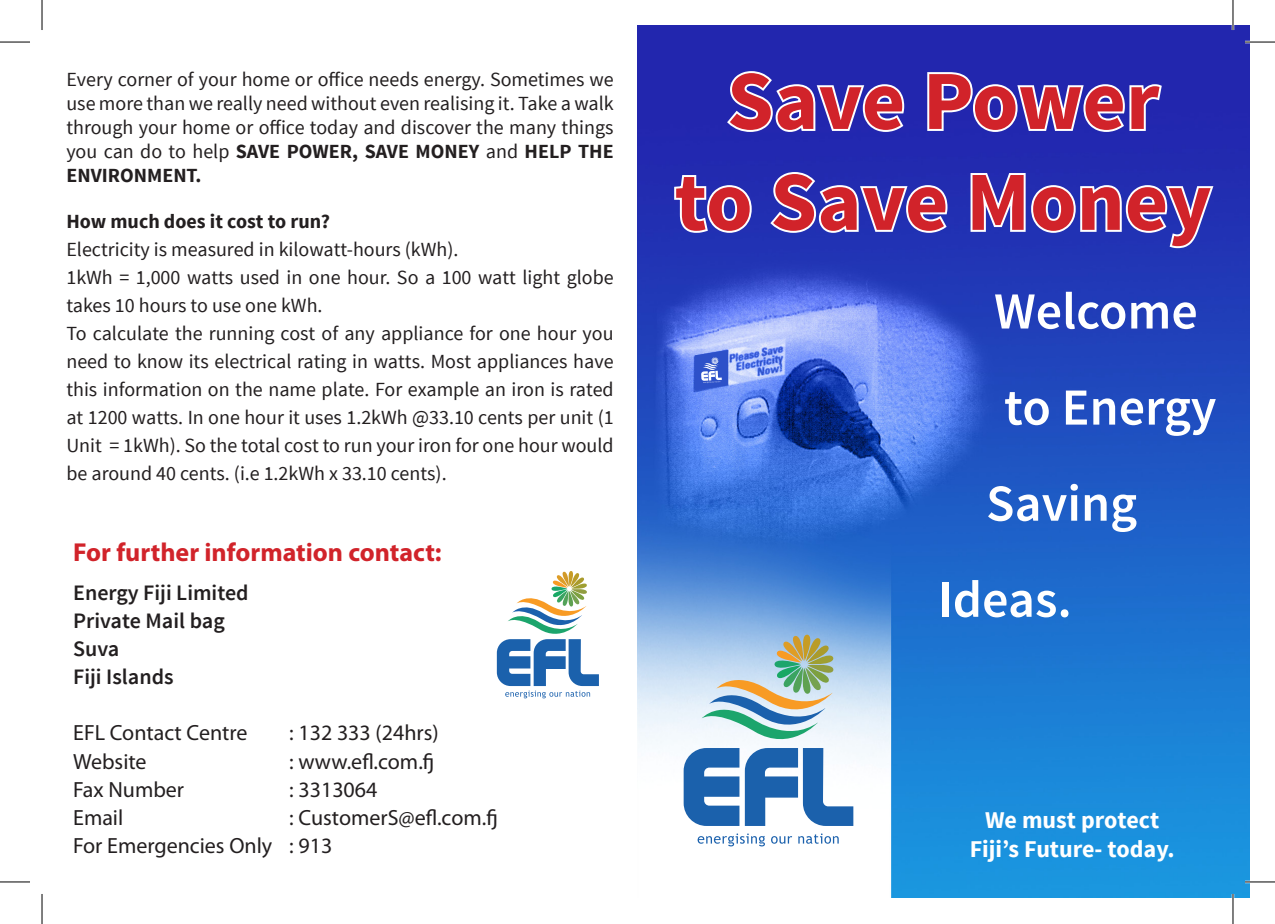
<style>
.page{position:relative;width:1275px;height:924px;background:#fff}
.page>*{position:absolute;margin:0;border:0;box-sizing:border-box;transform-origin:0 0}
.t1{font:700 84px "Source Sans Pro";color:#d1232a}
.t2{font:600 52px/96px "Source Sans Pro";color:#fff}
.t3{font:700 26px "Myriad Pro";color:#d1232a}
.t4{font:700 24px "Source Sans Pro";color:#fff}
.t5{font:22px "Myriad Pro";color:#231f20}
.t6{font:600 22px "Source Sans Pro";color:#231f20}
.t7{font:20px/28px "Source Sans Pro";color:#231f20;text-align:justify}
.t8{font:700 20px "Source Sans Pro";color:#231f20}
.s1{font-weight:700}
</style>
<div class="page">
<img style="left:637px;top:25px;width:613px;height:872px">
<svg style="left:724px;top:68px;width:182px;height:67px"></svg>
<svg style="left:925px;top:70px;width:239px;height:65px"></svg>
<svg style="left:672px;top:173px;width:82px;height:62px"></svg>
<svg style="left:767px;top:169px;width:183px;height:67px"></svg>
<svg style="left:968px;top:171px;width:248px;height:79px"></svg>
<svg style="left:683px;top:632px;width:170px;height:193px"></svg>
<svg style="left:697px;top:833px;width:68px;height:13px"></svg>
<svg style="left:771px;top:835px;width:21px;height:8px"></svg>
<svg style="left:798px;top:833px;width:40px;height:10px"></svg>
<svg style="left:497px;top:571px;width:102px;height:127px"></svg>
<svg style="left:695px;top:350px;width:33px;height:40px"></svg>
<hr style="left:1245px;top:41px;width:30px;height:2px;background:#fff">
<hr style="left:1245px;top:880px;width:30px;height:2px;background:#fff">
<hr style="left:1231px;top:0;width:3px;height:30px;background:#fff">
<hr style="left:1231px;top:893px;width:3px;height:30px;background:#fff">
<hr style="left:0;top:42px;width:30px;height:1px;background:#000">
<hr style="left:1245px;top:42px;width:30px;height:1px;background:#000">
<hr style="left:0;top:881px;width:30px;height:1px;background:#000">
<hr style="left:1245px;top:881px;width:30px;height:1px;background:#000">
<hr style="left:42px;top:0;width:1px;height:30px;background:#000">
<hr style="left:42px;top:893px;width:1px;height:30px;background:#000">
<hr style="left:1232px;top:0;width:1px;height:30px;background:#000">
<hr style="left:1232px;top:893px;width:1px;height:30px;background:#000">
<p class="t7" style="left:66px;top:67px;width:549px;line-height:24px">Every corner of your home or office needs energy. Sometimes we use more than we really need without even realising it. Take a walk through your home or office today and discover the many things you can do to help <span class="s1">SAVE POWER, SAVE MONEY</span> and <span class="s1">HELP THE ENVIRONMENT.</span></p>
<p class="t8" style="left:66px;top:208px;width:265px">How much does it cost to run?</p>
<p class="t7" style="left:66px;top:235px;width:393px">Electricity is measured in kilowatt-hours (kWh).</p>
<p class="t7" style="left:66px;top:263px;width:549px">1kWh = 1,000 watts used in one hour. So a 100 watt light globe takes 10 hours to use one kWh.</p>
<p class="t7" style="left:66px;top:319px;width:549px">To calculate the running cost of any appliance for one hour you need to know its electrical rating in watts. Most appliances have this information on the name plate. For example an iron is rated at 1200 watts. In one hour it uses 1.2kWh @33.10 cents per unit (1<br>Unit = 1kWh). So the total cost to run your iron for one hour would be around 40 cents. (i.e 1.2kWh x 33.10 cents).</p>
<p class="t3" style="left:73px;top:537px;width:370px">For further information contact:</p>
<p class="t6" style="left:73px;top:579px;width:177px">Energy Fiji Limited</p>
<p class="t6" style="left:73px;top:607px;width:153px">Private Mail bag</p>
<p class="t6" style="left:73px;top:635px;width:48px">Suva</p>
<p class="t6" style="left:73px;top:663px;width:102px">Fiji Islands</p>
<p class="t5" style="left:73px;top:720px;width:176px">EFL Contact Centre</p>
<p class="t5" style="left:289px;top:720px;width:151px">: 132 333 (24hrs)</p>
<p class="t5" style="left:73px;top:748px;width:75px">Website</p>
<p class="t5" style="left:289px;top:748px;width:147px">: www.efl.com.fj</p>
<p class="t5" style="left:73px;top:776px;width:112px">Fax Number</p>
<p class="t5" style="left:289px;top:776px;width:90px">: 3313064</p>
<p class="t5" style="left:73px;top:804px;width:52px">Email</p>
<p class="t5" style="left:289px;top:804px;width:210px">: CustomerS@efl.com.fj</p>
<p class="t5" style="left:73px;top:832px;width:261px">For Emergencies Only : 913</p>
<p class="t1" style="left:727px;top:47px;width:434px">Save Power</p>
<p class="t1" style="left:675px;top:148px;width:538px">to Save Money</p>
<p class="t2" style="left:994px;top:264px;width:205px">Welcome</p>
<p class="t2" style="left:1004px;top:360px;width:214px">to Energy</p>
<p class="t2" style="left:938px;top:456px;width:201px;text-indent:48px">Saving<br>Ideas.</p>
<p class="t4" style="left:985px;top:804px;width:176px">We must protect</p>
<p class="t4" style="left:969px;top:832px;width:206px">Fiji’s Future- today.</p>
</div>
